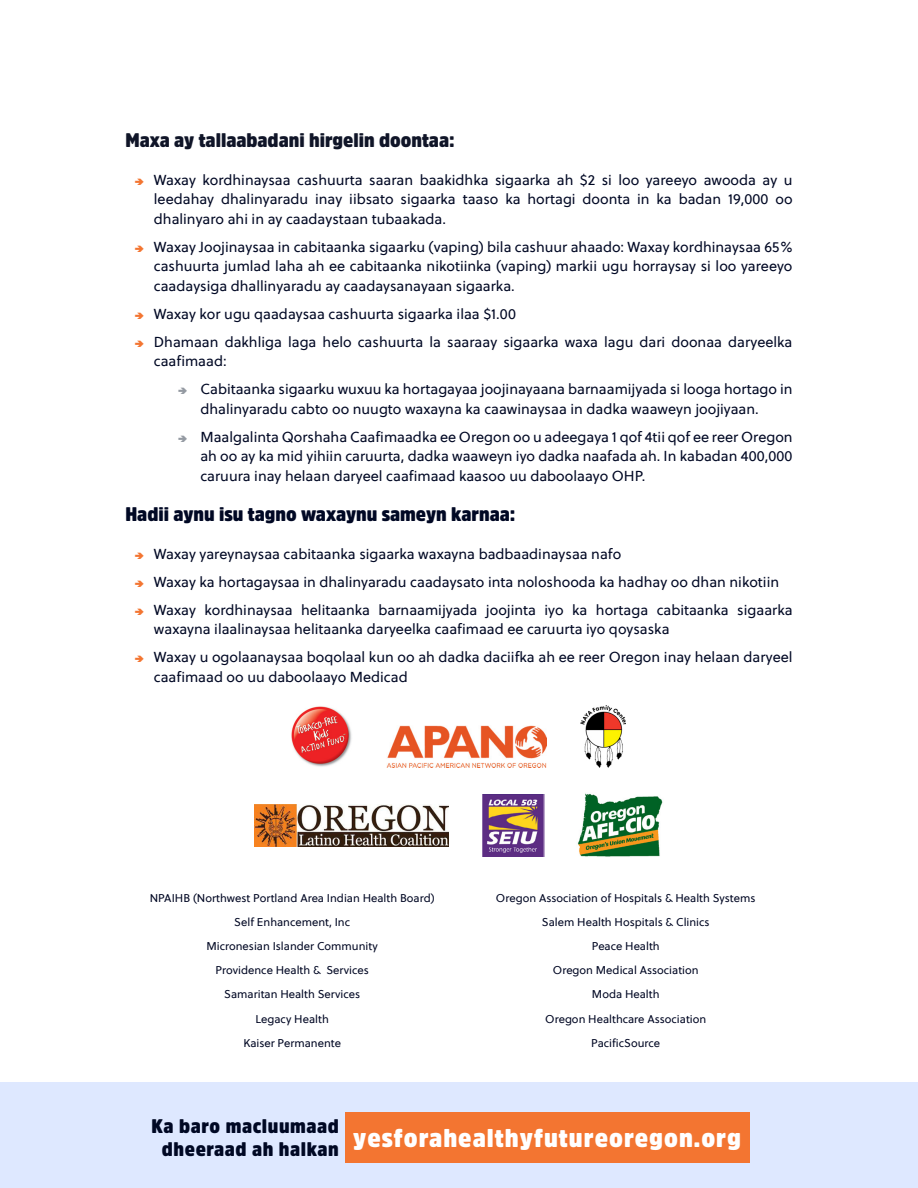
<style>
.page{position:relative;width:918px;height:1188px;background:#fff}
.page>*{position:absolute;margin:0;border:0;box-sizing:border-box;transform-origin:0 0}
.t1{font:900 25.5px "Amsi Pro Narw";letter-spacing:.04em;color:#fff}
.t2{font:900 19.5px "Amsi Pro Narw";color:#000824}
.t3{font:900 19.5px "Amsi Pro Narw";color:#101528}
.t4{font:900 19.5px "Amsi Pro Narw";letter-spacing:.03em;color:#000824}
.t5{font:14.4px/19.5px "Soleil W01";color:#000824}
.t6{font:11.25px "Soleil W01";color:#010723}
</style>
<div class="page">
<img style="left:291px;top:706px;width:61px;height:61px">
<img style="left:387px;top:726px;width:159px;height:41px">
<img style="left:580px;top:705px;width:46px;height:62px">
<img style="left:255px;top:804px;width:193px;height:42px">
<img style="left:482px;top:794px;width:62px;height:62px">
<img style="left:577px;top:793px;width:86px;height:64px">
<div style="left:0;top:1082px;width:918px;height:106px;background:#dee8ff"></div>
<div style="left:345px;top:1112px;width:404px;height:50px;background:#f37531"></div>
<p class="t3" style="left:125px;top:126px;width:331px">Maxa ay tallaabadani hirgelin doontaa:</p>
<p class="t5" style="left:154px;top:170px;width:640px;text-align:justify">Waxay kordhinaysaa cashuurta saaran baakidhka sigaarka ah $2 si loo yareeyo awooda ay u leedahay dhalinyaradu inay iibsato sigaarka taaso ka hortagi doonta in ka badan 19,000 oo dhalinyaro ahi in ay caadaystaan tubaakada.</p>
<p class="t5" style="left:154px;top:237px;width:640px;text-align:justify">Waxay Joojinaysaa in cabitaanka sigaarku (vaping) bila cashuur ahaado: Waxay kordhinaysaa 65% cashuurta jumlad laha ah ee cabitaanka nikotiinka (vaping) markii ugu horraysay si loo yareeyo caadaysiga dhallinyaradu ay caadaysanayaan sigaarka.</p>
<p class="t5" style="left:154px;top:304px;width:364px">Waxay kor ugu qaadaysaa cashuurta sigaarka ilaa $1.00</p>
<p class="t5" style="left:154px;top:332px;width:640px">Dhamaan dakhliga laga helo cashuurta la saaraay sigaarka waxa lagu dari doonaa daryeelka caafimaad:</p>
<p class="t5" style="left:200px;top:379px;width:594px">Cabitaanka sigaarku wuxuu ka hortagayaa joojinayaana barnaamijyada si looga hortago in dhalinyaradu cabto oo nuugto waxayna ka caawinaysaa in dadka waaweyn joojiyaan.</p>
<p class="t5" style="left:200px;top:427px;width:594px;text-align:justify">Maalgalinta Qorshaha Caafimaadka ee Oregon oo u adeegaya 1 qof 4tii qof ee reer Oregon ah oo ay ka mid yihiin caruurta, dadka waaweyn iyo dadka naafada ah. In kabadan 400,000 caruura inay helaan daryeel caafimaad kaasoo uu daboolaayo OHP.</p>
<p class="t2" style="left:125px;top:501px;width:391px">Hadii aynu isu tagno waxaynu sameyn karnaa:</p>
<p class="t5" style="left:154px;top:544px;width:469px">Waxay yareynaysaa cabitaanka sigaarka waxayna badbaadinaysaa nafo</p>
<p class="t5" style="left:154px;top:572px;width:627px">Waxay ka hortagaysaa in dhalinyaradu caadaysato inta noloshooda ka hadhay oo dhan nikotiin</p>
<p class="t5" style="left:154px;top:600px;width:640px">Waxay kordhinaysaa helitaanka barnaamijyada joojinta iyo ka hortaga cabitaanka sigaarka waxayna ilaalinaysaa helitaanka daryeelka caafimaad ee caruurta iyo qoysaska</p>
<p class="t5" style="left:154px;top:648px;width:640px">Waxay u ogolaanaysaa boqolaal kun oo ah dadka daciifka ah ee reer Oregon inay helaan daryeel caafimaad oo uu daboolaayo Medicad</p>
<p class="t6" style="left:150px;top:891px;width:286px">NPAIHB (Northwest Portland Area Indian Health Board)</p>
<p class="t6" style="left:234px;top:916px;width:117px">Self Enhancement, Inc</p>
<p class="t6" style="left:206px;top:940px;width:173px">Micronesian Islander Community</p>
<p class="t6" style="left:216px;top:964px;width:155px">Providence Health &amp; Services</p>
<p class="t6" style="left:224px;top:988px;width:137px">Samaritan Health Services</p>
<p class="t6" style="left:256px;top:1012px;width:75px">Legacy Health</p>
<p class="t6" style="left:243px;top:1036px;width:99px">Kaiser Permanente</p>
<p class="t6" style="left:496px;top:891px;width:261px">Oregon Association of Hospitals &amp; Health Systems</p>
<p class="t6" style="left:542px;top:916px;width:169px">Salem Health Hospitals &amp; Clinics</p>
<p class="t6" style="left:592px;top:940px;width:69px">Peace Health</p>
<p class="t6" style="left:553px;top:964px;width:147px">Oregon Medical Association</p>
<p class="t6" style="left:592px;top:988px;width:69px">Moda Health</p>
<p class="t6" style="left:545px;top:1012px;width:163px">Oregon Healthcare Association</p>
<p class="t6" style="left:591px;top:1036px;width:70px">PacificSource</p>
<h2 class="t4" style="left:151px;top:1112px;width:189px">Ka baro macluumaad</h2>
<h1 class="t1" style="left:162px;top:1120px;width:581px"><sub>dheeraad</sub> <sub>ah</sub> <sub>halkan</sub> yesforahealthyfutureoregon.org</h1>
</div>
